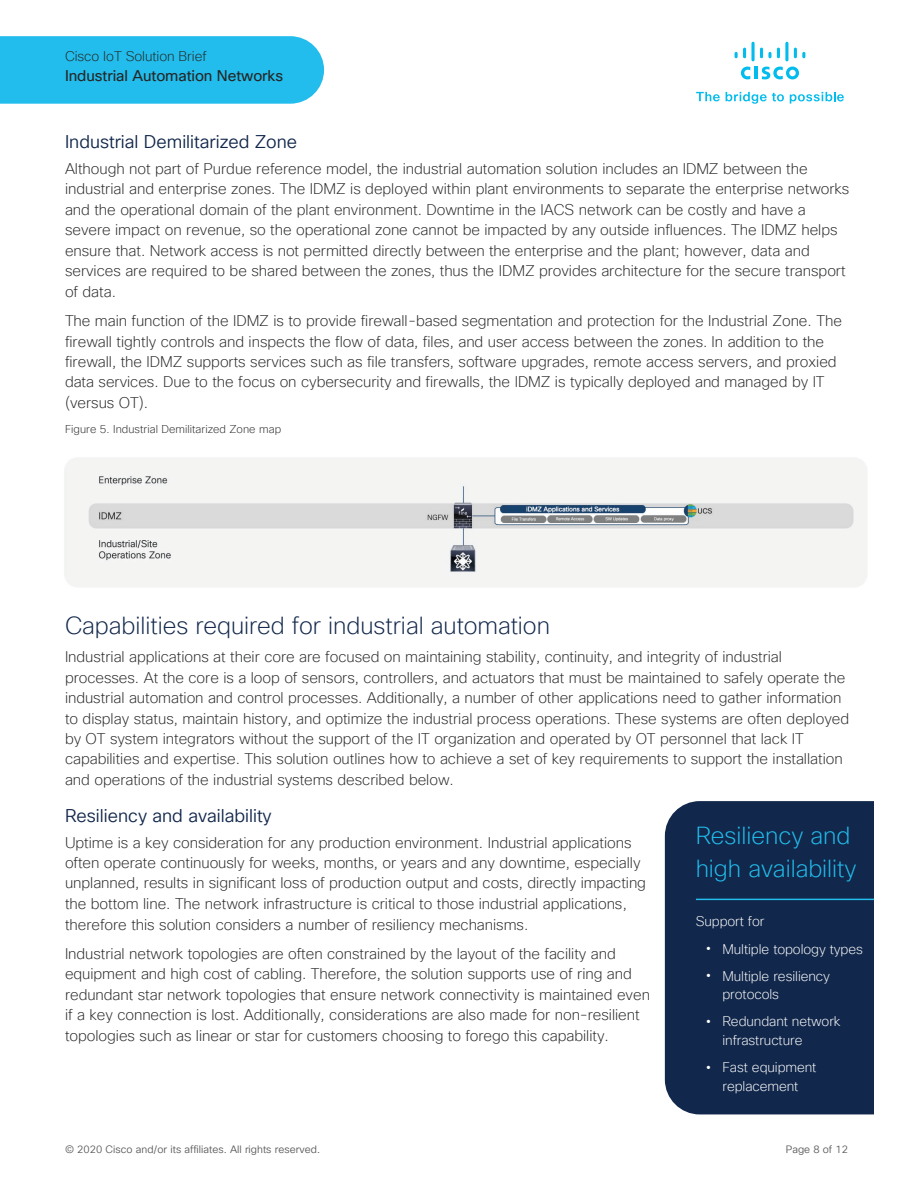
<style>
.page{position:relative;width:918px;height:1188px;background:#fff}
.page>*{position:absolute;margin:0;border:0;box-sizing:border-box;transform-origin:0 0}
.t1{font:200 24.15px "Cisco Sans TT";letter-spacing:-.005em;color:#11274b}
.t2{font:200 24.15px/32.7px "Cisco Sans TT";letter-spacing:-.005em;color:#22bdec}
.t3{font:18px "Cisco Sans TT Light";color:#11274b}
.t4{font:200 15.15px/20.4px "Cisco Sans TT";letter-spacing:-.005em;color:#252626}
.t5{font:15.15px "Cisco Sans TT";letter-spacing:-.005em;color:#252626}
.t6{font:200 13.65px/18.8px "Cisco Sans TT";letter-spacing:-.005em;color:#fff}
.t7{font:200 13.65px "Cisco Sans TT";letter-spacing:-.005em;color:#252626}
.t8{font:200 11.1px "Cisco Sans TT";letter-spacing:.005em;color:#252626}
.t9{font:10.5px "Cisco Sans TT Light";letter-spacing:.005em;color:#58595b}
</style>
<div class="page">
<div style="left:0;top:36px;width:324px;height:68px;background:#22bdec"></div>
<svg style="left:696px;top:92px;width:24px;height:9px"></svg>
<svg style="left:726px;top:92px;width:58px;height:12px"></svg>
<svg style="left:790px;top:92px;width:54px;height:12px"></svg>
<svg style="left:741px;top:67px;width:58px;height:12px"></svg>
<svg style="left:735px;top:48px;width:11px;height:10px"></svg>
<svg style="left:751px;top:42px;width:4px;height:19px"></svg>
<svg style="left:760px;top:48px;width:20px;height:10px"></svg>
<hr style="left:785px;top:42px;width:3px;height:19px;background:#01bcec;border-radius:2px">
<svg style="left:794px;top:48px;width:11px;height:10px"></svg>
<img style="left:64px;top:458px;width:803px;height:129px">
<div style="left:665px;top:801px;width:208px;height:313px;background:#11274b"></div>
<hr style="left:696px;top:899px;width:177px;height:1px;background:#22bdec">
<p class="t7" style="left:65px;top:48px;width:143px">Cisco IoT Solution Brief</p>
<p class="t5" style="left:65px;top:66px;width:220px">Industrial Automation Networks</p>
<p class="t3" style="left:65px;top:130px;width:234px">Industrial Demilitarized Zone</p>
<p class="t4" style="left:65px;top:159px;width:786px">Although not part of Purdue reference model, the industrial automation solution includes an IDMZ between the industrial and enterprise zones. The IDMZ is deployed within plant environments to separate the enterprise networks and the operational domain of the plant environment. Downtime in the IACS network can be costly and have a severe impact on revenue, so the operational zone cannot be impacted by any outside influences. The IDMZ helps ensure that. Network access is not permitted directly between the enterprise and the plant; however, data and services are required to be shared between the zones, thus the IDMZ provides architecture for the secure transport of data.</p>
<p class="t4" style="left:65px;top:311px;width:779px">The main function of the IDMZ is to provide firewall-based segmentation and protection for the Industrial Zone. The firewall tightly controls and inspects the flow of data, files, and user access between the zones. In addition to the firewall, the IDMZ supports services such as file transfers, software upgrades, remote access servers, and proxied data services. Due to the focus on cybersecurity and firewalls, the IDMZ is typically deployed and managed by IT (versus OT).</p>
<p class="t8" style="left:65px;top:422px;width:218px">Figure 5. Industrial Demilitarized Zone map</p>
<p class="t1" style="left:65px;top:610px;width:487px">Capabilities required for industrial automation</p>
<p class="t4" style="left:65px;top:647px;width:786px">Industrial applications at their core are focused on maintaining stability, continuity, and integrity of industrial processes. At the core is a loop of sensors, controllers, and actuators that must be maintained to safely operate the industrial automation and control processes. Additionally, a number of other applications need to gather information to display status, maintain history, and optimize the industrial process operations. These systems are often deployed by OT system integrators without the support of the IT organization and operated by OT personnel that lack IT capabilities and expertise. This solution outlines how to achieve a set of key requirements to support the installation and operations of the industrial systems described below.</p>
<p class="t3" style="left:65px;top:804px;width:208px">Resiliency and availability</p>
<p class="t4" style="left:65px;top:833px;width:583px">Uptime is a key consideration for any production environment. Industrial applications often operate continuously for weeks, months, or years and any downtime, especially unplanned, results in significant loss of production output and costs, directly impacting the bottom line. The network infrastructure is critical to those industrial applications, therefore this solution considers a number of resiliency mechanisms.</p>
<p class="t4" style="left:65px;top:944px;width:587px">Industrial network topologies are often constrained by the layout of the facility and equipment and high cost of cabling. Therefore, the solution supports use of ring and redundant star network topologies that ensure network connectivity is maintained even if a key connection is lost. Additionally, considerations are also made for non-resilient topologies such as linear or star for customers choosing to forego this capability.</p>
<p class="t2" style="left:696px;top:820px;width:162px">Resiliency and high availability</p>
<p class="t6" style="left:696px;top:913px;width:70px">Support for</p>
<p class="t6" style="left:707px;top:940px;width:158px">• Multiple topology types</p>
<p class="t6" style="left:723px;top:967px;width:109px;text-indent:-16px">• Multiple resiliency protocols</p>
<p class="t6" style="left:723px;top:1013px;width:120px;text-indent:-16px">• Redundant network infrastructure</p>
<p class="t6" style="left:707px;top:1058px;width:111px;text-align:center">• Fast equipment replacement</p>
<p class="t9" style="left:65px;top:1143px;width:257px">© 2020 Cisco and/or its affiliates. All rights reserved.</p>
<p class="t9" style="left:786px;top:1143px;width:64px">Page 8 of 12</p>
</div>
